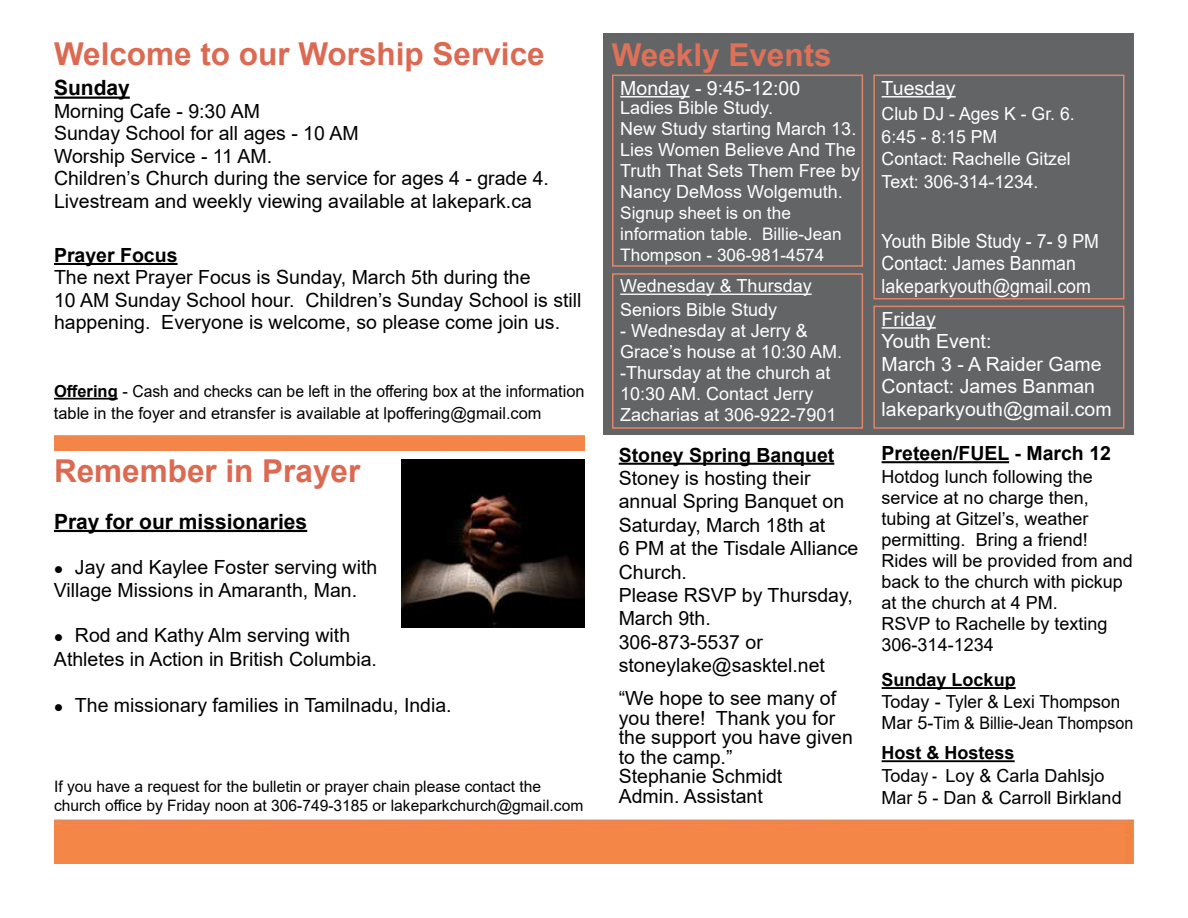
<style>
.page{position:relative;width:1188px;height:918px;background:#fff}
.page>*{position:absolute;margin:0;border:0;box-sizing:border-box;transform-origin:0 0}
.t1{font:700 31.5px "Arial";color:#dc6951}
.t2{font:700 31.5px "Arial";color:#de7158}
.t3{font:700 21px "Arial";color:#000}
.t4{font:19.5px/23.4px "Arial";color:#000}
.t5{font:19.5px/22.5px "Arial";color:#fff}
.t6{font:19.5px/22.5px "Arial";color:#fff;scale:.91 1}
.t7{font:700 19.5px "Arial";color:#000}
.t8{font:18px/21px "Arial";color:#fff}
.t9{font:18px/21px "Arial";color:#000}
.t10{font:700 18px "Arial";color:#000}
.t11{font:17.25px/21px "Arial";color:#fff}
.t12{font:17.25px "Arial";color:#000;scale:.93 1}
.t13{font:16.5px/22.5px "Arial";color:#000}
.t14{font:15.75px/18.9px "Arial";color:#000}
.s1{font-weight:700}
.s2{font-size:18px}
</style>
<div class="page">
<div style="left:54px;top:820px;width:1080px;height:44px;background:#f48647"></div>
<div style="left:54px;top:435px;width:531px;height:16px;background:#f48549"></div>
<hr style="left:54px;top:97px;width:76px;height:2px;background:#000">
<hr style="left:54px;top:263px;width:124px;height:2px;background:#000">
<hr style="left:54px;top:398px;width:64px;height:2px;background:#000">
<hr style="left:54px;top:530px;width:253px;height:2px;background:#000">
<div style="left:603px;top:33px;width:531px;height:402px;background:#636466"></div>
<hr style="left:620px;top:96px;width:70px;height:1px;background:#fff">
<div style="left:612px;top:75px;width:251px;height:192px;border:2px solid #e2846a"></div>
<hr style="left:882px;top:96px;width:74px;height:1px;background:#fff">
<div style="left:873px;top:75px;width:252px;height:224px;border:2px solid #e2846a"></div>
<hr style="left:620px;top:294px;width:192px;height:1px;background:#fff">
<div style="left:612px;top:273px;width:251px;height:156px;border:2px solid #e2846a"></div>
<hr style="left:882px;top:327px;width:54px;height:2px;background:#fff">
<div style="left:873px;top:306px;width:252px;height:123px;border:2px solid #e2846a"></div>
<hr style="left:882px;top:687px;width:134px;height:2px;background:#000">
<hr style="left:882px;top:760px;width:133px;height:2px;background:#000">
<img style="left:402px;top:459px;width:183px;height:168px">
<hr style="left:619px;top:463px;width:215px;height:2px;background:#000">
<hr style="left:882px;top:461px;width:127px;height:2px;background:#000">
<h1 class="t1" style="left:54px;top:32px;width:492px">Welcome to our Worship Service</h1>
<p class="t3" style="left:54px;top:73px;width:77px">Sunday</p>
<p class="t4" style="left:54px;top:100px;width:496px;line-height:22.5px">Morning Cafe - 9:30 AM<br>Sunday School for all ages - 10 AM<br>Worship Service - 11 AM.<br>Children’s Church during the service for ages 4 - grade 4.<br>Livestream and weekly viewing available at lakepark.ca</p>
<p class="t7" style="left:54px;top:241px;width:125px">Prayer Focus</p>
<p class="t4" style="left:54px;top:266px;width:529px;line-height:22.5px">The next Prayer Focus is Sunday, March 5th during the<br>10 AM Sunday School hour. Children’s Sunday School is still happening. Everyone is welcome, so please come join us.</p>
<p class="t13" style="left:54px;top:380px;width:532px"><span class="s1">Offering</span> - Cash and checks can be left in the offering box at the information table in the foyer and etransfer is available at lpoffering@gmail.com</p>
<h1 class="t1" style="left:54px;top:449px;width:308px">Remember in Prayer</h1>
<p class="t3" style="left:54px;top:507px;width:255px">Pray for our missionaries</p>
<p class="t4" style="left:54px;top:555px;width:325px">● Jay and Kaylee Foster serving with<br>Village Missions in Amaranth, Man.</p>
<p class="t4" style="left:54px;top:623px;width:324px">● Rod and Kathy Alm serving with<br>Athletes in Action in British Columbia.</p>
<p class="t4" style="left:54px;top:694px;width:399px">● The missionary families in Tamilnadu, India.</p>
<p class="t14" style="left:54px;top:777px;width:531px">If you have a request for the bulletin or prayer chain please contact the church office by Friday noon at 306-749-3185 or lakeparkchurch@gmail.com</p>
<h1 class="t2" style="left:612px;top:33px;width:222px">Weekly Events</h1>
<p class="t5" style="left:620px;top:76px;width:181px">Monday - 9:45-12:00</p>
<p class="t8" style="left:620px;top:97px;width:241px">Ladies Bible Study.<br>New Study starting March 13.<br>Lies Women Believe And The<br>Truth That Sets Them Free by<br>Nancy DeMoss Wolgemuth.</p>
<p class="t11" style="left:620px;top:203px;width:223px">Signup sheet is on the information table. Billie-Jean<br>Thompson - 306-981-4574</p>
<p class="t5" style="left:882px;top:76px;width:76px">Tuesday</p>
<p class="t8" style="left:882px;top:103px;width:195px;line-height:22.5px">Club DJ - Ages K - Gr. 6.<br>6:45 - 8:15 PM<br>Contact: Rachelle Gitzel<br>Text: 306-314-1234.</p>
<p class="t6" style="left:882px;top:229px;width:240px">Youth Bible Study - 7- 9 PM<br>Contact: James Banman</p>
<p class="t8" style="left:620px;top:275px;width:193px">Wednesday &amp; Thursday</p>
<p class="t6" style="left:882px;top:275px;width:232px">lakeparkyouth@gmail.com</p>
<p class="t8" style="left:620px;top:299px;width:159px">Seniors Bible Study</p>
<p class="t8" style="left:620px;top:320px;width:223px">- Wednesday at Jerry &amp;<br>Grace’s house at 10:30 AM. -Thursday at the church at<br>10:30 AM. Contact Jerry<br>Zacharias at 306-922-7901</p>
<p class="t5" style="left:882px;top:308px;width:232px">Friday<br>Youth Event:<br>March 3 - A Raider Game<br>Contact: James Banman lakeparkyouth@gmail.com</p>
<p class="t7" style="left:619px;top:441px;width:217px">Stoney Spring Banquet</p>
<p class="t4" style="left:619px;top:466px;width:241px">Stoney is hosting their annual Spring Banquet on<br>Saturday, March 18th at<br>6 PM at the Tisdale Alliance<br>Church.<br>Please RSVP by Thursday,<br>March 9th.<br>306-873-5537 or stoneylake@sasktel.net</p>
<p class="t4" style="left:619px;top:689px;width:236px;line-height:19.5px">“We hope to see many of you there! Thank you for the support you have given to the camp.”<br>Stephanie Schmidt<br>Admin. Assistant</p>
<p class="t7" style="left:882px;top:440px;width:231px">Preteen/FUEL - March 12</p>
<p class="t9" style="left:882px;top:466px;width:253px">Hotdog lunch following the service at no charge then, tubing at Gitzel’s, weather permitting. Bring a friend!<br>Rides will be provided from and back to the church with pickup at the church at 4 PM.<br>RSVP to Rachelle by texting<br>306-314-1234</p>
<p class="t10" style="left:882px;top:667px;width:136px">Sunday Lockup</p>
<p class="t9" style="left:882px;top:691px;width:240px">Today - Tyler &amp; Lexi Thompson</p>
<p class="t12" style="left:882px;top:711px;width:272px"><span class="s2">Mar 5-</span>Tim &amp; Billie-Jean Thompson</p>
<p class="t10" style="left:882px;top:740px;width:135px">Host &amp; Hostess</p>
<p class="t9" style="left:882px;top:764px;width:242px;line-height:22.5px">Today - Loy &amp; Carla Dahlsjo<br>Mar 5 - Dan &amp; Carroll Birkland</p>
</div>
